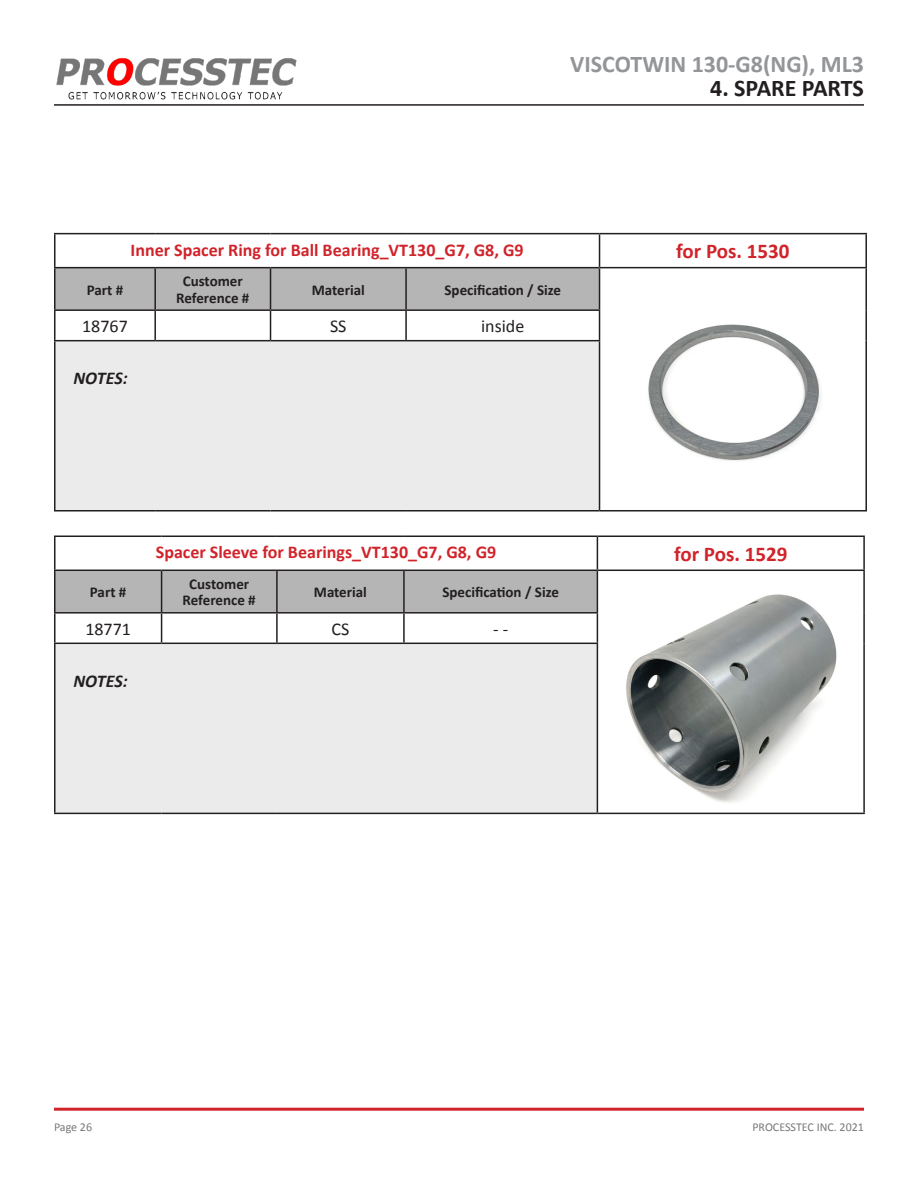
<style>
.page{position:relative;width:918px;height:1188px;background:#fff}
.page>*{position:absolute;margin:0;border:0;box-sizing:border-box;transform-origin:0 0}
.t1{font:700 24px "Calibri";color:#939598}
.t2{font:700 24px "Calibri";color:#231f20}
.t3{font:700 21px "Calibri";color:#d1232a}
.t4{font:700 18px "Calibri";color:#d1232a}
.t5{font:18px "Calibri";color:#231f20}
.t6{font:italic 700 18px "Calibri";letter-spacing:-.005em;color:#231f20}
.t7{font:700 15px "Calibri";color:#231f20}
.t8{font:12px "Calibri";color:#787878}
</style>
<div class="page">
<hr style="left:54px;top:104px;width:810px;height:2px;background:#231f20">
<img style="left:56px;top:58px;width:241px;height:42px">
<hr style="left:54px;top:1108px;width:810px;height:3px;background:#d1232a">
<div style="left:55px;top:341px;width:545px;height:170px;background:#ebebeb"></div>
<hr style="left:54px;top:233px;width:101px;height:1px;background:#231f20">
<hr style="left:54px;top:234px;width:2px;height:33px;background:#231f20">
<hr style="left:155px;top:233px;width:116px;height:1px;background:#231f20">
<hr style="left:271px;top:233px;width:135px;height:1px;background:#231f20">
<hr style="left:406px;top:233px;width:194px;height:1px;background:#231f20">
<hr style="left:600px;top:233px;width:267px;height:1px;background:#231f20">
<hr style="left:599px;top:234px;width:1px;height:33px;background:#231f20">
<hr style="left:865px;top:234px;width:2px;height:33px;background:#231f20">
<hr style="left:54px;top:267px;width:101px;height:1px;background:#231f20">
<hr style="left:54px;top:268px;width:2px;height:41px;background:#231f20">
<hr style="left:155px;top:267px;width:116px;height:1px;background:#231f20">
<hr style="left:271px;top:267px;width:135px;height:1px;background:#231f20">
<hr style="left:406px;top:267px;width:194px;height:1px;background:#231f20">
<hr style="left:600px;top:267px;width:267px;height:1px;background:#231f20">
<hr style="left:865px;top:268px;width:2px;height:42px;background:#231f20">
<hr style="left:54px;top:309px;width:101px;height:2px;background:#231f20">
<hr style="left:54px;top:311px;width:2px;height:29px;background:#231f20">
<svg style="left:55px;top:268px;width:545px;height:72px"></svg>
<hr style="left:865px;top:310px;width:2px;height:31px;background:#231f20">
<hr style="left:54px;top:340px;width:101px;height:1px;background:#231f20">
<hr style="left:54px;top:341px;width:2px;height:169px;background:#231f20">
<hr style="left:155px;top:340px;width:116px;height:1px;background:#231f20">
<hr style="left:271px;top:340px;width:135px;height:1px;background:#231f20">
<hr style="left:406px;top:340px;width:194px;height:1px;background:#231f20">
<hr style="left:599px;top:341px;width:1px;height:169px;background:#231f20">
<hr style="left:865px;top:341px;width:2px;height:169px;background:#231f20">
<hr style="left:54px;top:510px;width:101px;height:2px;background:#231f20">
<hr style="left:155px;top:510px;width:116px;height:2px;background:#231f20">
<hr style="left:271px;top:510px;width:135px;height:2px;background:#231f20">
<hr style="left:406px;top:510px;width:194px;height:2px;background:#231f20">
<hr style="left:600px;top:510px;width:267px;height:2px;background:#231f20">
<img style="left:648px;top:324px;width:173px;height:137px">
<div style="left:55px;top:643px;width:542px;height:170px;background:#ebebeb"></div>
<hr style="left:54px;top:536px;width:108px;height:1px;background:#231f20">
<hr style="left:54px;top:537px;width:2px;height:33px;background:#231f20">
<hr style="left:162px;top:536px;width:115px;height:1px;background:#231f20">
<hr style="left:277px;top:536px;width:127px;height:1px;background:#231f20">
<hr style="left:404px;top:536px;width:193px;height:1px;background:#231f20">
<hr style="left:597px;top:536px;width:268px;height:1px;background:#231f20">
<hr style="left:597px;top:537px;width:1px;height:33px;background:#231f20">
<hr style="left:863px;top:537px;width:2px;height:33px;background:#231f20">
<hr style="left:54px;top:570px;width:108px;height:1px;background:#231f20">
<hr style="left:54px;top:571px;width:2px;height:41px;background:#231f20">
<hr style="left:597px;top:570px;width:268px;height:1px;background:#231f20">
<hr style="left:863px;top:571px;width:2px;height:42px;background:#231f20">
<hr style="left:54px;top:612px;width:108px;height:2px;background:#231f20">
<hr style="left:54px;top:614px;width:2px;height:29px;background:#231f20">
<svg style="left:55px;top:570px;width:543px;height:73px"></svg>
<hr style="left:863px;top:613px;width:2px;height:30px;background:#231f20">
<hr style="left:54px;top:643px;width:108px;height:1px;background:#231f20">
<hr style="left:54px;top:644px;width:2px;height:169px;background:#231f20">
<hr style="left:162px;top:643px;width:115px;height:1px;background:#231f20">
<hr style="left:277px;top:643px;width:127px;height:1px;background:#231f20">
<hr style="left:404px;top:643px;width:194px;height:1px;background:#231f20">
<hr style="left:597px;top:644px;width:1px;height:169px;background:#231f20">
<hr style="left:863px;top:643px;width:2px;height:170px;background:#231f20">
<hr style="left:54px;top:813px;width:108px;height:1px;background:#231f20">
<hr style="left:162px;top:813px;width:115px;height:1px;background:#231f20">
<hr style="left:277px;top:813px;width:127px;height:1px;background:#231f20">
<hr style="left:404px;top:813px;width:193px;height:1px;background:#231f20">
<hr style="left:597px;top:813px;width:268px;height:1px;background:#231f20">
<img style="left:626px;top:594px;width:211px;height:209px">
<h1 class="t1" style="left:570px;top:47px;width:295px">VISCOTWIN 130-G8(NG), ML3</h1>
<h1 class="t2" style="left:710px;top:71px;width:155px">4. SPARE PARTS</h1>
<p class="t7" style="left:87px;top:279px;width:38px">Part #</p>
<p class="t4" style="left:131px;top:237px;width:395px">Inner Spacer Ring for Ball Bearing_VT130_G7, G8, G9</p>
<p class="t3" style="left:676px;top:236px;width:115px">for Pos. 1530</p>
<p class="t7" style="left:183px;top:271px;width:61px">Customer</p>
<p class="t7" style="left:176px;top:287px;width:75px">Reference #</p>
<p class="t7" style="left:312px;top:279px;width:55px">Material</p>
<p class="t7" style="left:445px;top:279px;width:118px">Specification / Size</p>
<p class="t5" style="left:82px;top:314px;width:47px">18767</p>
<p class="t5" style="left:330px;top:314px;width:18px">SS</p>
<p class="t5" style="left:481px;top:314px;width:45px">inside</p>
<p class="t6" style="left:74px;top:365px;width:56px">NOTES:</p>
<p class="t7" style="left:90px;top:582px;width:38px">Part #</p>
<p class="t4" style="left:156px;top:540px;width:342px">Spacer Sleeve for Bearings_VT130_G7, G8, G9</p>
<p class="t3" style="left:674px;top:539px;width:115px">for Pos. 1529</p>
<p class="t7" style="left:189px;top:573px;width:61px">Customer</p>
<p class="t7" style="left:183px;top:590px;width:75px">Reference #</p>
<p class="t7" style="left:314px;top:582px;width:55px">Material</p>
<p class="t7" style="left:442px;top:582px;width:118px">Specification / Size</p>
<p class="t5" style="left:85px;top:616px;width:47px">18771</p>
<p class="t5" style="left:331px;top:616px;width:19px">CS</p>
<p class="t5" style="left:493px;top:616px;width:17px">- -</p>
<p class="t6" style="left:74px;top:668px;width:56px">NOTES:</p>
<p class="t8" style="left:54px;top:1119px;width:40px">Page 26</p>
<p class="t8" style="left:752px;top:1119px;width:113px">PROCESSTEC INC. 2021</p>
</div>
